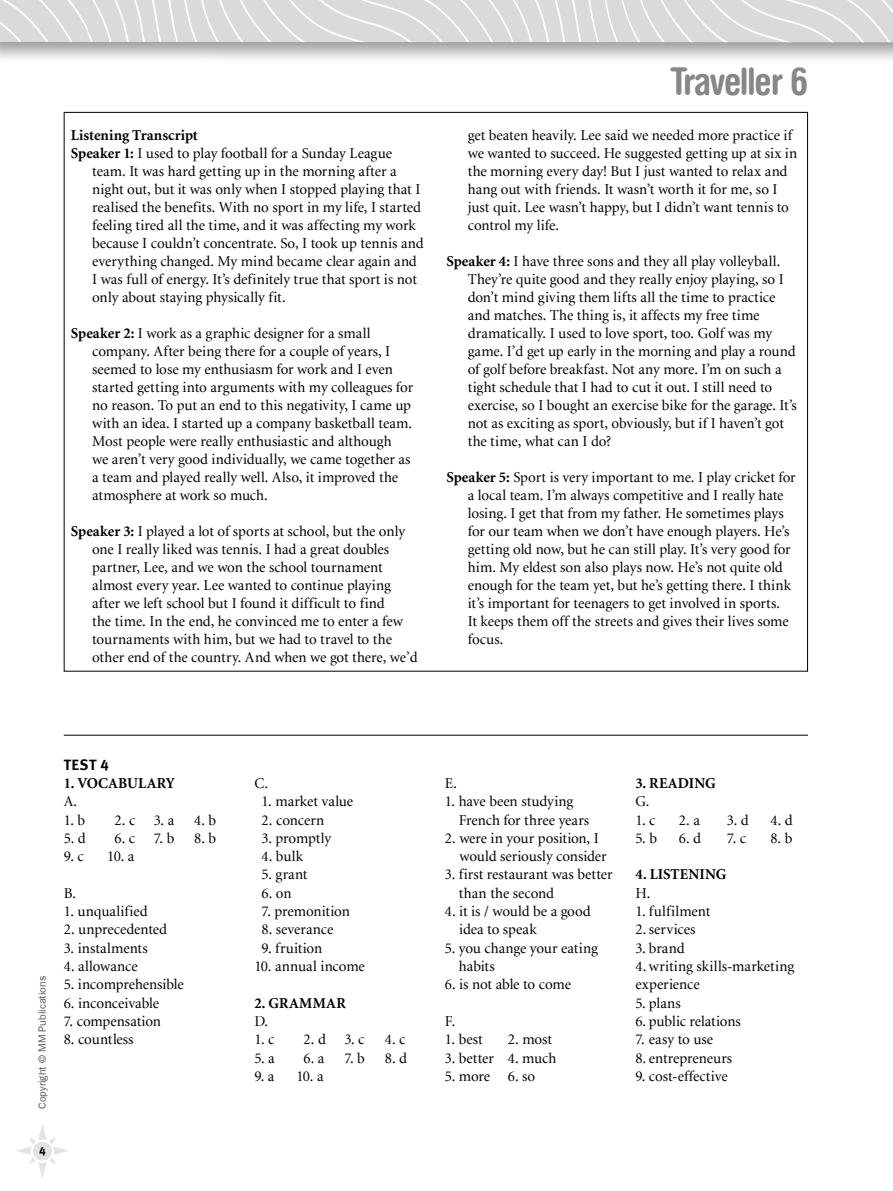
<style>
.page{position:relative;width:893px;height:1191px;background:#fff}
.page>*{position:absolute;margin:0;border:0;box-sizing:border-box;transform-origin:0 0}
.t1{font:700 condensed 37.65px "CF Smooth";letter-spacing:-.04em;color:#878787}
.t2{font:15px/18px "Minion Greek";color:#000}
.t3{font:700 15px "Minion Greek";letter-spacing:.005em;color:#000}
.t4{font:700 15px "Minion Greek";letter-spacing:.025em;color:#000}
.t5{font:15px "Meta Bold LF Caps";color:#000}
.t6{font:12px "Meta Bold LF Caps";color:#000}
.t7{font:10.5px "F1 Franklin G Book";color:#575756}
.s1{font-weight:700}
</style>
<div class="page">
<hr style="left:64px;top:735px;width:744px;height:1px;background:#000">
<div style="left:0;top:0;width:893px;height:65px;background:#000;opacity:.4"></div>
<img style="left:0;top:0;width:893px;height:42px">
<svg style="left:17px;top:1125px;width:51px;height:53px"></svg>
<div style="left:33px;top:1141px;width:19px;height:19px;background:#e3e3e3;border-radius:50%"></div>
<p class="t3" style="left:71px;top:128px;width:129px">Listening Transcript</p>
<p class="t2" style="left:71px;top:145px;width:323px"><span class="s1">Speaker 1:</span> I used to play football for a Sunday League</p>
<p class="t2" style="left:92px;top:163px;width:306px">team. It was hard getting up in the morning after a</p>
<p class="t2" style="left:92px;top:181px;width:330px">night out, but it was only when I stopped playing that I</p>
<p class="t2" style="left:92px;top:199px;width:330px">realised the benefits. With no sport in my life, I started</p>
<p class="t2" style="left:92px;top:217px;width:325px">feeling tired all the time, and it was affecting my work</p>
<p class="t2" style="left:92px;top:235px;width:333px">because I couldn’t concentrate. So, I took up tennis and</p>
<p class="t2" style="left:92px;top:253px;width:326px">everything changed. My mind became clear again and</p>
<p class="t2" style="left:92px;top:271px;width:326px">I was full of energy. It’s definitely true that sport is not</p>
<p class="t2" style="left:92px;top:289px;width:195px">only about staying physically fit.</p>
<p class="t2" style="left:92px;top:325px;width:323px;text-indent:-21px"><span class="s1">Speaker 2:</span> I work as a graphic designer for a small company. After being there for a couple of years, I seemed to lose my enthusiasm for work and I even started getting into arguments with my colleagues for no reason. To put an end to this negativity, I came up with an idea. I started up a company basketball team.<br>Most people were really enthusiastic and although<br>we aren’t very good individually, we came together as a team and played really well. Also, it improved the atmosphere at work so much.</p>
<p class="t2" style="left:92px;top:523px;width:327px;text-indent:-21px"><span class="s1">Speaker 3:</span> I played a lot of sports at school, but the only one I really liked was tennis. I had a great doubles partner, Lee, and we won the school tournament almost every year. Lee wanted to continue playing after we left school but I found it difficult to find<br>the time. In the end, he convinced me to enter a few tournaments with him, but we had to travel to the other end of the country. And when we got there, we’d</p>
<h1 class="t1" style="left:670px;top:60px;width:140px">Traveller 6</h1>
<p class="t2" style="left:468px;top:127px;width:331px">get beaten heavily. Lee said we needed more practice if we wanted to succeed. He suggested getting up at six in the morning every day! But I just wanted to relax and hang out with friends. It wasn’t worth it for me, so I just quit. Lee wasn’t happy, but I didn’t want tennis to control my life.</p>
<p class="t2" style="left:468px;top:253px;width:331px;text-indent:-21px"><span class="s1">Speaker 4:</span> I have three sons and they all play volleyball.<br>They’re quite good and they really enjoy playing, so I don’t mind giving them lifts all the time to practice and matches. The thing is, it affects my free time dramatically. I used to love sport, too. Golf was my game. I’d get up early in the morning and play a round of golf before breakfast. Not any more. I’m on such a tight schedule that I had to cut it out. I still need to exercise, so I bought an exercise bike for the garage. It’s not as exciting as sport, obviously, but if I haven’t got the time, what can I do?</p>
<p class="t2" style="left:468px;top:469px;width:329px;text-indent:-21px"><span class="s1">Speaker 5:</span> Sport is very important to me. I play cricket for a local team. I’m always competitive and I really hate losing. I get that from my father. He sometimes plays for our team when we don’t have enough players. He’s getting old now, but he can still play. It’s very good for him. My eldest son also plays now. He’s not quite old enough for the team yet, but he’s getting there. I think it’s important for teenagers to get involved in sports.<br>It keeps them off the streets and gives their lives some focus.</p>
<p class="t7" style="left:37px;top:1108px;width:134px;rotate:-90deg">Copyright © MM Publications</p>
<p class="t6" style="left:39px;top:1143px;width:8px">4</p>
<p class="t5" style="left:64px;top:755px;width:47px">TEST 4</p>
<p class="t3" style="left:64px;top:775px;width:113px">1. VOCABULARY</p>
<p class="t2" style="left:64px;top:793px;width:15px">A.</p>
<p class="t2" style="left:64px;top:811px;width:23px">1. b</p>
<p class="t2" style="left:115px;top:811px;width:61px">2. c 3. a</p>
<p class="t2" style="left:194px;top:811px;width:24px">4. b</p>
<p class="t2" style="left:64px;top:829px;width:23px">5. d</p>
<p class="t2" style="left:115px;top:829px;width:61px">6. c 7. b</p>
<p class="t2" style="left:194px;top:829px;width:23px">8. b</p>
<p class="t2" style="left:64px;top:848px;width:21px">9. c</p>
<p class="t2" style="left:107px;top:848px;width:29px">10. a</p>
<p class="t2" style="left:64px;top:884px;width:14px">B.</p>
<p class="t2" style="left:64px;top:902px;width:85px">1. unqualified</p>
<p class="t2" style="left:64px;top:921px;width:105px">2. unprecedented</p>
<p class="t2" style="left:64px;top:939px;width:85px">3. instalments</p>
<p class="t2" style="left:64px;top:957px;width:75px">4. allowance</p>
<p class="t2" style="left:64px;top:976px;width:122px">5. incomprehensible</p>
<p class="t2" style="left:64px;top:994px;width:97px">6. inconceivable</p>
<p class="t2" style="left:64px;top:1012px;width:99px">7. compensation</p>
<p class="t2" style="left:64px;top:1031px;width:71px">8. countless</p>
<p class="t2" style="left:254px;top:774px;width:15px">C.</p>
<p class="t2" style="left:262px;top:793px;width:93px">1. market value</p>
<p class="t2" style="left:262px;top:811px;width:64px">2. concern</p>
<p class="t2" style="left:262px;top:829px;width:71px">3. promptly</p>
<p class="t2" style="left:262px;top:848px;width:43px">4. bulk</p>
<p class="t2" style="left:262px;top:866px;width:47px">5. grant</p>
<p class="t2" style="left:262px;top:884px;width:31px">6. on</p>
<p class="t2" style="left:262px;top:902px;width:90px">7. premonition</p>
<p class="t2" style="left:262px;top:921px;width:73px">8. severance</p>
<p class="t2" style="left:262px;top:939px;width:62px">9. fruition</p>
<p class="t2" style="left:254px;top:957px;width:112px">10. annual income</p>
<p class="t4" style="left:254px;top:995px;width:93px">2. GRAMMAR</p>
<p class="t2" style="left:254px;top:1012px;width:15px">D.</p>
<p class="t2" style="left:254px;top:1031px;width:22px">1. c</p>
<p class="t2" style="left:304px;top:1031px;width:62px">2. d 3. c</p>
<p class="t2" style="left:385px;top:1031px;width:22px">4. c</p>
<p class="t2" style="left:254px;top:1049px;width:22px">5. a</p>
<p class="t2" style="left:304px;top:1049px;width:22px">6. a</p>
<p class="t2" style="left:344px;top:1049px;width:22px">7. b</p>
<p class="t2" style="left:385px;top:1049px;width:24px">8. d</p>
<p class="t2" style="left:254px;top:1067px;width:22px">9. a</p>
<p class="t2" style="left:296px;top:1067px;width:29px">10. a</p>
<p class="t2" style="left:445px;top:774px;width:14px">E.</p>
<p class="t2" style="left:459px;top:793px;width:132px;text-indent:-14px">1. have been studying<br>French for three years</p>
<p class="t2" style="left:459px;top:829px;width:149px;text-indent:-15px">2. were in your position, I would seriously consider</p>
<p class="t2" style="left:459px;top:866px;width:155px;text-indent:-14px">3. first restaurant was better than the second</p>
<p class="t2" style="left:459px;top:902px;width:133px;text-indent:-14px">4. it is / would be a good idea to speak</p>
<p class="t2" style="left:459px;top:939px;width:140px;text-indent:-14px">5. you change your eating habits</p>
<p class="t2" style="left:445px;top:976px;width:128px">6. is not able to come</p>
<p class="t2" style="left:445px;top:1012px;width:12px">F.</p>
<p class="t2" style="left:445px;top:1031px;width:39px">1. best</p>
<p class="t2" style="left:508px;top:1031px;width:46px">2. most</p>
<p class="t2" style="left:445px;top:1049px;width:113px">3. better 4. much</p>
<p class="t2" style="left:445px;top:1067px;width:92px">5. more 6. so</p>
<p class="t3" style="left:635px;top:775px;width:82px">3. READING</p>
<p class="t2" style="left:635px;top:793px;width:16px">G.</p>
<p class="t2" style="left:635px;top:811px;width:22px">1. c</p>
<p class="t2" style="left:679px;top:811px;width:22px">2. a</p>
<p class="t2" style="left:727px;top:811px;width:23px">3. d</p>
<p class="t2" style="left:770px;top:811px;width:24px">4. d</p>
<p class="t2" style="left:635px;top:829px;width:23px">5. b</p>
<p class="t2" style="left:679px;top:829px;width:24px">6. d</p>
<p class="t2" style="left:727px;top:829px;width:21px">7. c</p>
<p class="t2" style="left:770px;top:829px;width:23px">8. b</p>
<p class="t3" style="left:635px;top:867px;width:92px">4. LISTENING</p>
<p class="t2" style="left:635px;top:884px;width:17px">H.</p>
<p class="t2" style="left:635px;top:902px;width:77px">1. fulfilment</p>
<p class="t2" style="left:635px;top:921px;width:62px">2. services</p>
<p class="t2" style="left:635px;top:939px;width:51px">3. brand</p>
<p class="t2" style="left:635px;top:957px;width:160px">4. writing skills-marketing experience</p>
<p class="t2" style="left:635px;top:994px;width:47px">5. plans</p>
<p class="t2" style="left:635px;top:1012px;width:107px">6. public relations</p>
<p class="t2" style="left:635px;top:1031px;width:79px">7. easy to use</p>
<p class="t2" style="left:635px;top:1049px;width:98px">8. entrepreneurs</p>
<p class="t2" style="left:635px;top:1067px;width:94px">9. cost-effective</p>
</div>
